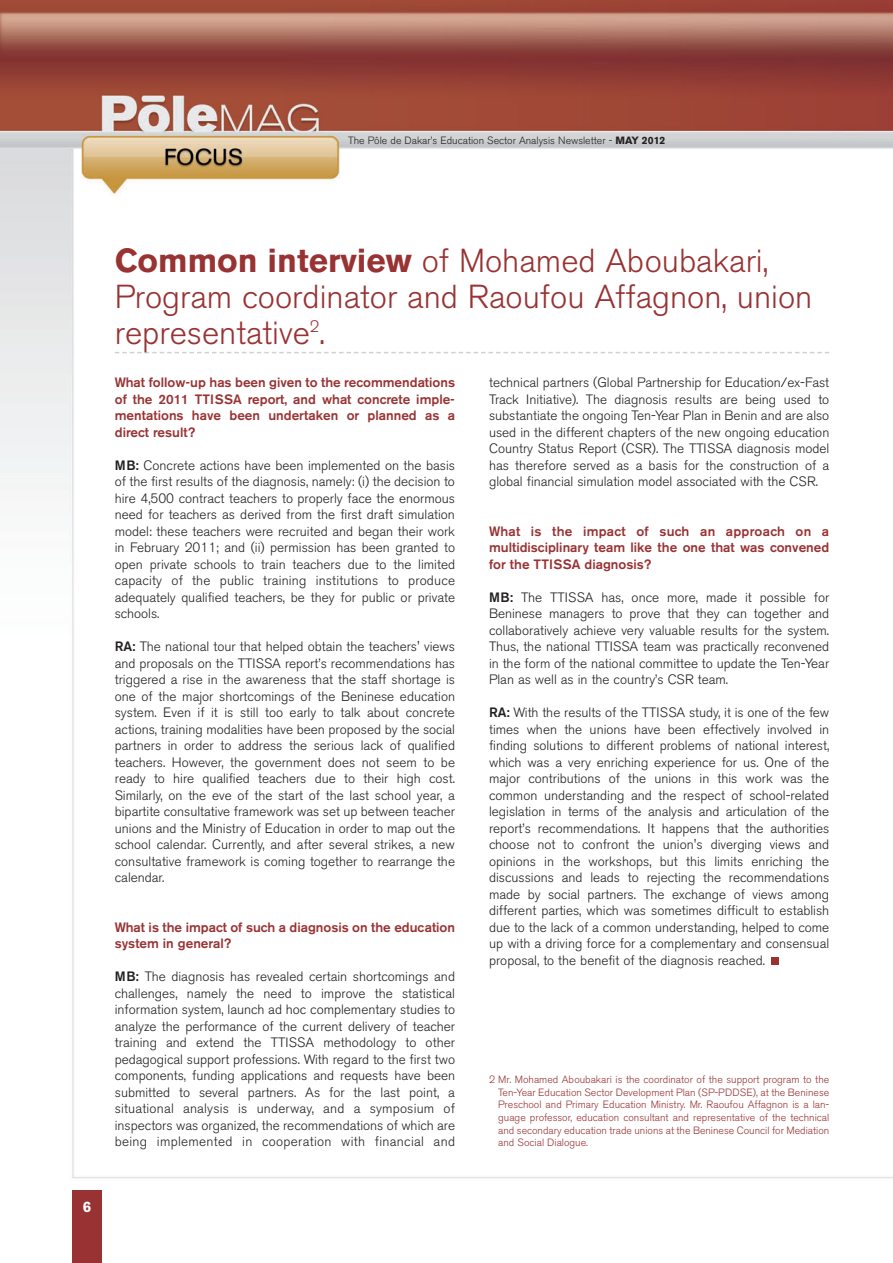
<style>
.page{position:relative;width:893px;height:1263px;background:#fff}
.page>*{position:absolute;margin:0;border:0;box-sizing:border-box;transform-origin:0 0}
.t1{font:300 33px/36px "Akzidenz Grotesk BE";color:#983233}
.t2{font:700 15px "Akzidenz Grotesk BE";color:#fff}
.t3{font:300 13.5px/16.5px "Akzidenz Grotesk BE";color:#231f20;text-align:justify}
.t4{font:500 13.5px/16.5px "Akzidenz Grotesk BE";color:#983233;text-align:justify}
.t5{font:300 10.5px/12.6px "Akzidenz Grotesk BE";color:#983233;text-align:justify}
.t6{font:300 10.5px "Akzidenz Grotesk BE";color:#231f20}
.s1{font-weight:700}
.s2{font-weight:500}
</style>
<div class="page">
<img style="left:0;top:0;width:892px;height:1191px">
<div style="left:72px;top:1191px;width:30px;height:72px;background:#983233"></div>
<svg style="left:115px;top:352px;width:714px;height:1px"></svg>
<div style="left:771px;top:957px;width:7px;height:8px;background:#983233"></div>
<p class="t6" style="left:348px;top:137px;width:319px">The Pôle de Dakar’s Education Sector Analysis Newsletter - <span class="s1">MAY 2012</span></p>
<p class="t2" style="left:83px;top:1201px;width:10px">6</p>
<h1 class="t1" style="left:115px;top:246px;width:699px"><span class="s1">Common interview</span> of Mohamed Aboubakari,<br>Program coordinator and Raoufou Affagnon, union representative<sup>2</sup>.</h1>
<p class="t3" style="left:489px;top:376px;width:342px">technical partners (Global Partnership for Education/ex-Fast Track Initiative). The diagnosis results are being used to substantiate the ongoing Ten-Year Plan in Benin and are also used in the different chapters of the new ongoing education Country Status Report (CSR). The TTISSA diagnosis model has therefore served as a basis for the construction of a global financial simulation model associated with the CSR.</p>
<p class="t4" style="left:489px;top:524px;width:342px">What is the impact of such an approach on a multidisciplinary team like the one that was convened for the TTISSA diagnosis?</p>
<p class="t3" style="left:489px;top:590px;width:342px"><span class="s2">MB:</span> The TTISSA has, once more, made it possible for Beninese managers to prove that they can together and collaboratively achieve very valuable results for the system.<br>Thus, the national TTISSA team was practically reconvened in the form of the national committee to update the Ten-Year Plan as well as in the country’s CSR team.</p>
<p class="t3" style="left:489px;top:706px;width:342px"><span class="s2">RA:</span> With the results of the TTISSA study, it is one of the few times when the unions have been effectively involved in finding solutions to different problems of national interest, which was a very enriching experience for us. One of the major contributions of the unions in this work was the common understanding and the respect of school-related legislation in terms of the analysis and articulation of the report’s recommendations. It happens that the authorities choose not to confront the union's diverging views and opinions in the workshops, but this limits enriching the discussions and leads to rejecting the recommendations made by social partners. The exchange of views among different parties, which was sometimes difficult to establish due to the lack of a common understanding, helped to come up with a driving force for a complementary and consensual proposal, to the benefit of the diagnosis reached.</p>
<p class="t4" style="left:115px;top:375px;width:342px">What follow-up has been given to the recommendations of the 2011 TTISSA report, and what concrete imple&shy;mentations have been undertaken or planned as a direct result?</p>
<p class="t3" style="left:115px;top:458px;width:342px"><span class="s2">MB:</span> Concrete actions have been implemented on the basis of the first results of the diagnosis, namely: (i) the decision to hire 4,500 contract teachers to properly face the enormous need for teachers as derived from the first draft simulation model: these teachers were recruited and began their work in February 2011; and (ii) permission has been granted to open private schools to train teachers due to the limited capacity of the public training institutions to produce adequately qualified teachers, be they for public or private schools.</p>
<p class="t3" style="left:115px;top:640px;width:342px"><span class="s2">RA:</span> The national tour that helped obtain the teachers' views and proposals on the TTISSA report’s recommendations has triggered a rise in the awareness that the staff shortage is one of the major shortcomings of the Beninese education system. Even if it is still too early to talk about concrete actions, training modalities have been proposed by the social partners in order to address the serious lack of qualified teachers. However, the government does not seem to be ready to hire qualified teachers due to their high cost.<br>Similarly, on the eve of the start of the last school year, a bipartite consultative framework was set up between teacher unions and the Ministry of Education in order to map out the school calendar. Currently, and after several strikes, a new consultative framework is coming together to rearrange the calendar.</p>
<p class="t4" style="left:115px;top:920px;width:342px">What is the impact of such a diagnosis on the education system in general?</p>
<p class="t3" style="left:115px;top:970px;width:342px"><span class="s2">MB:</span> The diagnosis has revealed certain shortcomings and challenges, namely the need to improve the statistical information system, launch ad hoc complementary studies to analyze the performance of the current delivery of teacher training and extend the TTISSA methodology to other pedagogical support professions. With regard to the first two components, funding applications and requests have been submitted to several partners. As for the last point, a situational analysis is underway, and a symposium of inspectors was organized, the recommendations of which are being implemented in cooperation with financial and</p>
<p class="t5" style="left:498px;top:1075px;width:333px;text-indent:-9px">2 Mr. Mohamed Aboubakari is the coordinator of the support program to the Ten-Year Education Sector Development Plan (SP-PDDSE), at the Beninese Preschool and Primary Education Ministry. Mr. Raoufou Affagnon is a lan&shy;guage professor, education consultant and representative of the technical and secondary education trade unions at the Beninese Council for Mediation and Social Dialogue.</p>
</div>
